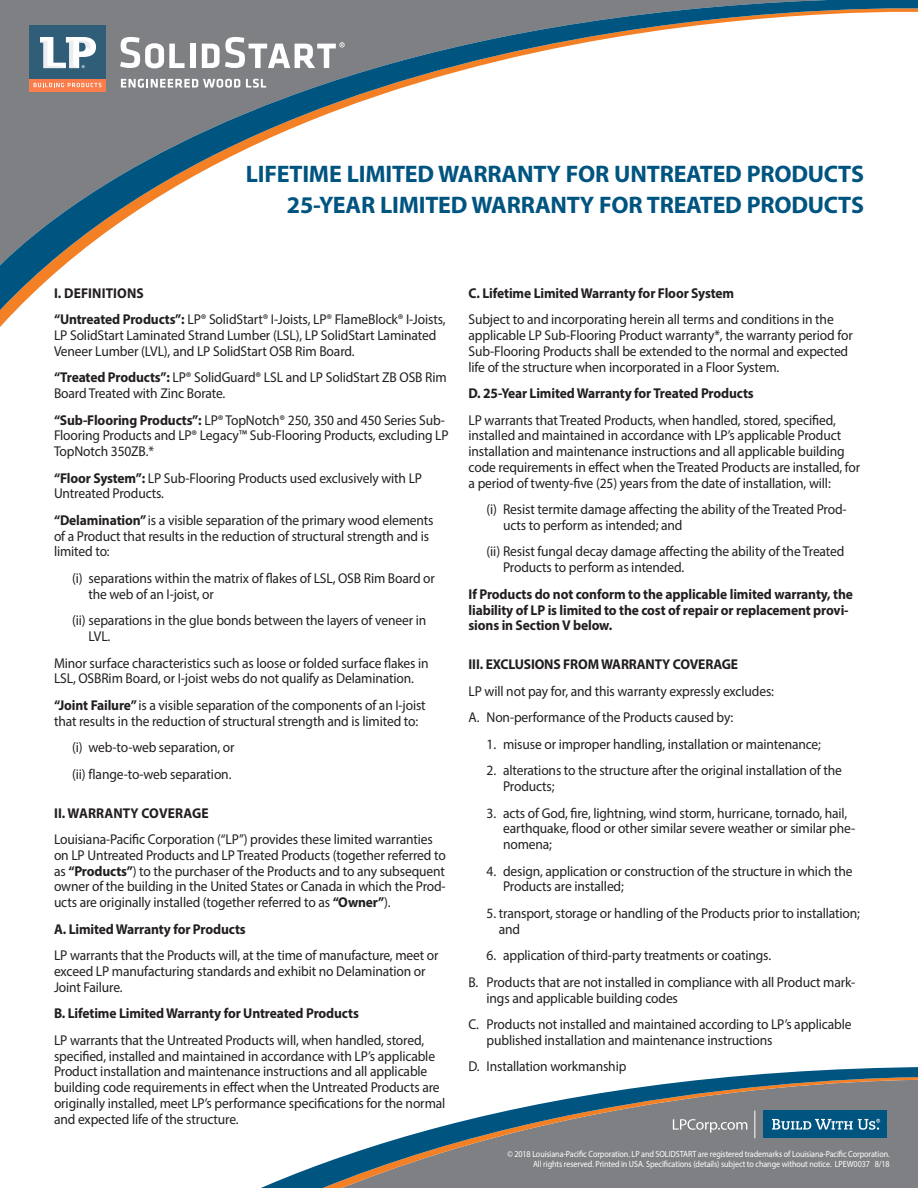
<style>
.page{position:relative;width:918px;height:1188px;background:#fff}
.page>*{position:absolute;margin:0;border:0;box-sizing:border-box;transform-origin:0 0}
.t1{font:700 24px "Myriad Pro";letter-spacing:-.01em;color:#005480}
.t2{font:14.25px/15.8px "Myriad Pro";letter-spacing:-.01em;color:#231f20;scale:.95 1}
.t3{font:700 14.25px/15.8px "Myriad Pro";letter-spacing:-.01em;color:#231f20;scale:.95 1}
.t4{font:700 14.25px "Myriad Pro";letter-spacing:.01em;color:#231f20;scale:.95 1}
.t5{font:9px/10.5px "Myriad Pro";letter-spacing:-.01em;color:#fff;text-align:right;scale:.9 1}
.s1{font-weight:700}
</style>
<div class="page">
<svg style="left:261px;top:1067px;width:657px;height:121px;fill:#7e8083"></svg>
<div style="left:763px;top:1111px;width:124px;height:27px;background:#005480"></div>
<svg style="left:772px;top:1119px;width:108px;height:11px"></svg>
<svg style="left:754px;top:1111px;width:1px;height:27px"></svg>
<svg style="left:673px;top:1119px;width:74px;height:14px"></svg>
<svg style="left:0;top:0;width:918px;height:326px"></svg>
<div style="left:29px;top:79px;width:77px;height:12px;background:#fb7d4c"></div>
<svg style="left:34px;top:83px;width:68px;height:4px"></svg>
<div style="left:29px;top:25px;width:77px;height:54px;background:#305d77"></div>
<svg style="left:40px;top:37px;width:56px;height:31px"></svg>
<svg style="left:120px;top:37px;width:65px;height:31px"></svg>
<div style="left:190px;top:44px;width:6px;height:24px;background:#fff"></div>
<svg style="left:202px;top:37px;width:143px;height:31px"></svg>
<svg style="left:121px;top:79px;width:119px;height:9px"></svg>
<svg style="left:246px;top:79px;width:20px;height:9px"></svg>
<p class="t1" style="left:246px;top:158px;width:620px">LIFETIME LIMITED WARRANTY FOR UNTREATED PRODUCTS</p>
<p class="t1" style="left:287px;top:189px;width:579px">25-YEAR LIMITED WARRANTY FOR TREATED PRODUCTS</p>
<p class="t4" style="left:54px;top:284px;width:96px">I. DEFINITIONS</p>
<p class="t2" style="left:54px;top:311px;width:414px"><span class="s1">“Untreated Products”:</span> LP® SolidStart® I-Joists, LP® FlameBlock® I-Joists,<br>LP SolidStart Laminated Strand Lumber (LSL), LP SolidStart Laminated<br>Veneer Lumber (LVL), and LP SolidStart OSB Rim Board.</p>
<p class="t2" style="left:54px;top:369px;width:415px"><span class="s1">“Treated Products”:</span> LP® SolidGuard® LSL and LP SolidStart ZB OSB Rim<br>Board Treated with Zinc Borate.</p>
<p class="t2" style="left:54px;top:412px;width:417px"><span class="s1">“Sub-Flooring Products”:</span> LP® TopNotch® 250, 350 and 450 Series Sub-<br>Flooring Products and LP® Legacy™ Sub-Flooring Products, excluding LP<br>TopNotch 350ZB.*</p>
<p class="t2" style="left:54px;top:470px;width:389px"><span class="s1">“Floor System”:</span> LP Sub-Flooring Products used exclusively with LP<br>Untreated Products.</p>
<p class="t2" style="left:54px;top:512px;width:401px"><span class="s1">“Delamination”</span> is a visible separation of the primary wood elements of a Product that results in the reduction of structural strength and is limited to:</p>
<p class="t2" style="left:88px;top:570px;width:366px;text-indent:-16px">(i) separations within the matrix of flakes of LSL, OSB Rim Board or the web of an I-joist, or</p>
<p class="t2" style="left:88px;top:612px;width:357px;text-indent:-16px">(ii) separations in the glue bonds between the layers of veneer in<br>LVL.</p>
<p class="t2" style="left:54px;top:655px;width:396px">Minor surface characteristics such as loose or folded surface flakes in<br>LSL, OSBRim Board, or I-joist webs do not qualify as Delamination.</p>
<p class="t2" style="left:54px;top:697px;width:393px"><span class="s1">“Joint Failure”</span> is a visible separation of the components of an I-joist that results in the reduction of structural strength and is limited to:</p>
<p class="t2" style="left:72px;top:739px;width:173px">(i) web-to-web separation, or</p>
<p class="t2" style="left:72px;top:766px;width:169px">(ii) flange-to-web separation.</p>
<p class="t4" style="left:54px;top:804px;width:164px">II. WARRANTY COVERAGE</p>
<p class="t2" style="left:54px;top:831px;width:414px">Louisiana-Pacific Corporation (“LP”) provides these limited warranties on LP Untreated Products and LP Treated Products (together referred to as <span class="s1">“Products”</span>) to the purchaser of the Products and to any subsequent owner of the building in the United States or Canada in which the Prod&shy;ucts are originally installed (together referred to as <span class="s1">“Owner”</span>).</p>
<p class="t3" style="left:54px;top:921px;width:203px">A. Limited Warranty for Products</p>
<p class="t2" style="left:54px;top:947px;width:406px">LP warrants that the Products will, at the time of manufacture, meet or exceed LP manufacturing standards and exhibit no Delamination or<br>Joint Failure.</p>
<p class="t3" style="left:54px;top:1005px;width:322px">B. Lifetime Limited Warranty for Untreated Products</p>
<p class="t2" style="left:54px;top:1032px;width:414px">LP warrants that the Untreated Products will, when handled, stored, specified, installed and maintained in accordance with LP’s applicable Product installation and maintenance instructions and all applicable building code requirements in effect when the Untreated Products are originally installed, meet LP’s performance specifications for the normal and expected life of the structure.</p>
<p class="t3" style="left:469px;top:285px;width:281px">C. Lifetime Limited Warranty for Floor System</p>
<p class="t2" style="left:469px;top:311px;width:406px">Subject to and incorporating herein all terms and conditions in the applicable LP Sub-Flooring Product warranty*, the warranty period for Sub-Flooring Products shall be extended to the normal and expected life of the structure when incorporated in a Floor System.</p>
<p class="t3" style="left:469px;top:385px;width:302px">D. 25-Year Limited Warranty for Treated Products</p>
<p class="t2" style="left:469px;top:412px;width:414px">LP warrants that Treated Products, when handled, stored, specified, installed and maintained in accordance with LP’s applicable Product installation and maintenance instructions and all applicable building code requirements in effect when the Treated Products are installed, for a period of twenty-five (25) years from the date of installation, will:</p>
<p class="t2" style="left:503px;top:501px;width:363px;text-indent:-16px">(i) Resist termite damage affecting the ability of the Treated Prod&shy;ucts to perform as intended; and</p>
<p class="t2" style="left:503px;top:544px;width:361px;text-indent:-16px">(ii) Resist fungal decay damage affecting the ability of the Treated<br>Products to perform as intended.</p>
<p class="t3" style="left:469px;top:586px;width:406px">If Products do not conform to the applicable limited warranty, the liability of LP is limited to the cost of repair or replacement provi&shy;sions in Section V below.</p>
<p class="t3" style="left:469px;top:656px;width:285px">III. EXCLUSIONS FROM WARRANTY COVERAGE</p>
<p class="t2" style="left:469px;top:683px;width:323px">LP will not pay for, and this warranty expressly excludes:</p>
<p class="t2" style="left:469px;top:709px;width:280px">A. Non-performance of the Products caused by:</p>
<p class="t2" style="left:487px;top:736px;width:354px">1. misuse or improper handling, installation or maintenance;</p>
<p class="t2" style="left:503px;top:762px;width:358px;text-indent:-16px">2. alterations to the structure after the original installation of the<br>Products;</p>
<p class="t2" style="left:503px;top:805px;width:372px;text-indent:-16px">3. acts of God, fire, lightning, wind storm, hurricane, tornado, hail, earthquake, flood or other similar severe weather or similar phe&shy;nomena;</p>
<p class="t2" style="left:503px;top:863px;width:369px;text-indent:-16px">4. design, application or construction of the structure in which the<br>Products are installed;</p>
<p class="t2" style="left:499px;top:905px;width:382px;text-indent:-12px">5. transport, storage or handling of the Products prior to installation; and</p>
<p class="t2" style="left:487px;top:947px;width:301px">6. application of third-party treatments or coatings.</p>
<p class="t2" style="left:487px;top:974px;width:390px;text-indent:-18px">B. Products that are not installed in compliance with all Product mark&shy;ings and applicable building codes</p>
<p class="t2" style="left:487px;top:1016px;width:386px;text-indent:-18px">C. Products not installed and maintained according to LP’s applicable published installation and maintenance instructions</p>
<p class="t2" style="left:469px;top:1059px;width:168px">D. Installation workmanship</p>
<p class="t5" style="left:507px;top:1148px;width:426px">© 2018 Louisiana-Pacific Corporation. LP and SOLIDSTART are registered trademarks of Louisiana-Pacific Corporation.<br>All rights reserved. Printed in USA. Specifications (details) subject to change without notice. LPEW0037 8/18</p>
</div>
